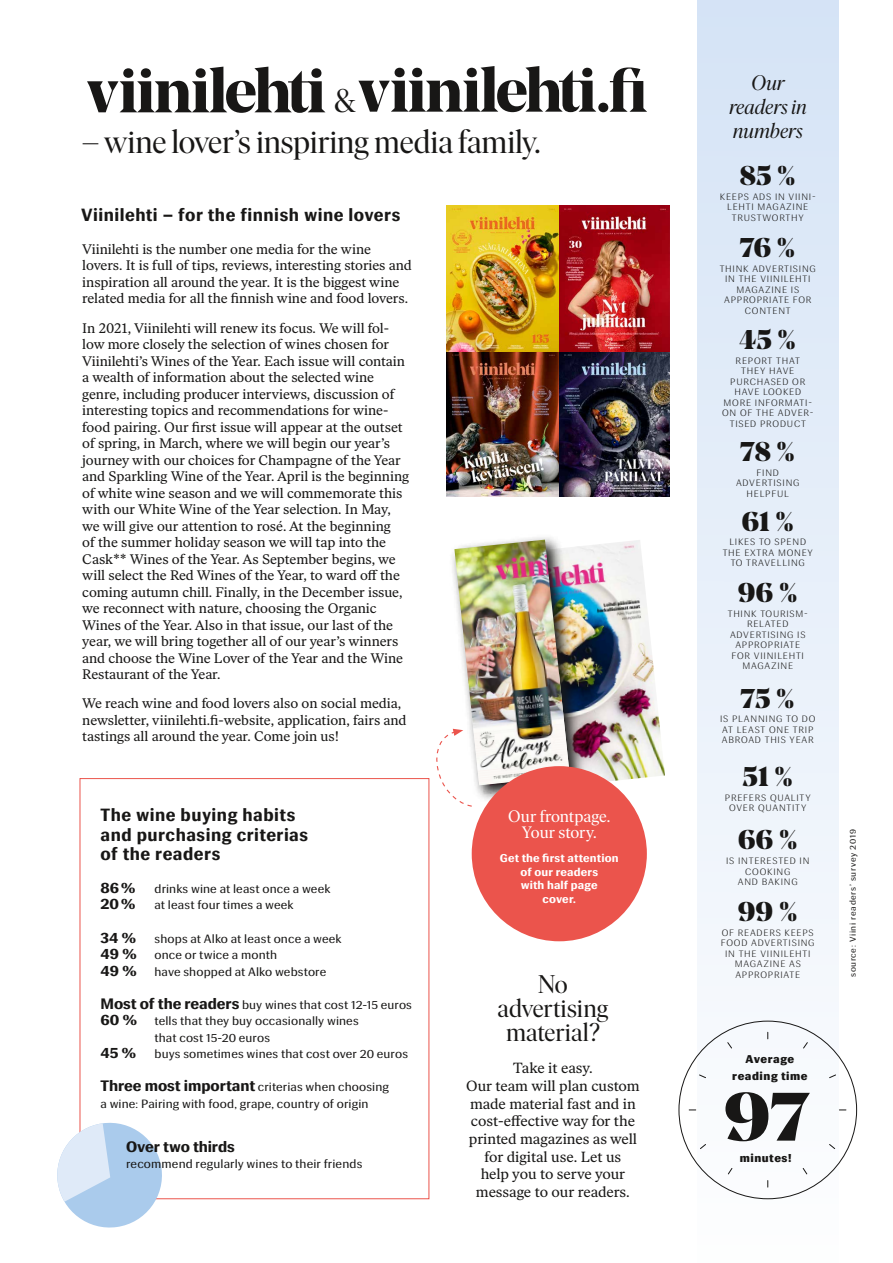
<style>
.page{position:relative;width:893px;height:1263px;background:#fff}
.page>*{position:absolute;margin:0;border:0;box-sizing:border-box;transform-origin:0 0}
.t1{font:900 67.95px "Noe Display";color:#181716;scale:1.05 1}
.t2{font:32.7px "Ivar Display";letter-spacing:-.005em;color:#181716}
.t3{font:900 27px "Noe Display";letter-spacing:-.015em;color:#181716}
.t4{font:25.5px/24px "Ivar Display";color:#181716;text-align:center}
.t5{font:italic 21px/24px "Ivar Display";letter-spacing:-.005em;color:#181716;text-align:center}
.t6{font:700 17.7px/19.5px "Siri";letter-spacing:.03em;color:#181716}
.t7{font:16.5px/16.5px "Ivar Headline";letter-spacing:-.005em;color:#fff;text-align:center}
.t8{font:700 15.15px "Siri";letter-spacing:-.005em;color:#181716;scale:1.06 1}
.t9{font:14.7px/17.7px "Ivar Text";letter-spacing:-.005em;color:#181716;text-align:center}
.t10{font:13.8px/16.5px "Ivar Text";letter-spacing:-.005em;color:#181716}
.t11{font:12px/16.5px "Siri";letter-spacing:.01em;color:#181716;scale:1.06 1}
.t12{font:700 11.25px/13.5px "Siri";letter-spacing:.015em;color:#fff;text-align:center;scale:1.06 1}
.t13{font:800 11.25px/16.5px "Siri";letter-spacing:.045em;color:#181716;text-align:center;scale:1.06 1}
.t14{font:300 9.3px/10.5px "Siri";letter-spacing:.08em;color:#181716;text-align:center;scale:1.05 1}
.t15{font:8.55px "Siri";letter-spacing:.07em;color:#181716;scale:1.05 1}
.s1{font-weight:700;font-size:15.15px}
</style>
<div class="page">
<img style="left:447px;top:206px;width:223px;height:291px">
<svg style="left:87px;top:67px;width:238px;height:46px"></svg>
<svg style="left:358px;top:66px;width:289px;height:46px"></svg>
<svg style="left:57px;top:1119px;width:108px;height:109px"></svg>
<div style="left:697px;top:0;width:141px;height:1263px;background:linear-gradient(to bottom,#d5e4f6,#fcfcfd)"></div>
<svg style="left:727px;top:1041px;width:6px;height:8px"></svg>
<svg style="left:699px;top:1143px;width:8px;height:7px"></svg>
<svg style="left:727px;top:1167px;width:6px;height:8px"></svg>
<svg style="left:698px;top:1074px;width:8px;height:5px"></svg>
<svg style="left:802px;top:1041px;width:6px;height:8px"></svg>
<svg style="left:828px;top:1143px;width:8px;height:7px"></svg>
<svg style="left:802px;top:1167px;width:6px;height:8px"></svg>
<svg style="left:829px;top:1074px;width:8px;height:5px"></svg>
<img style="left:587px;top:540px;width:78px;height:245px">
<img style="left:452px;top:537px;width:135px;height:233px">
<img style="left:454px;top:540px;width:116px;height:134px">
<div style="left:472px;top:766px;width:175px;height:175px;background:#eb544c;border-radius:50%"></div>
<img style="left:424px;top:674px;width:146px;height:133px">
<h2 class="t2" style="left:333px;top:83px;width:24px">&amp;</h2>
<h2 class="t2" style="left:82px;top:125px;width:460px">– wine lover’s inspiring media family.</h2>
<p class="t6" style="left:81px;top:205px;width:321px">Viinilehti – for the finnish wine lovers</p>
<p class="t10" style="left:82px;top:241px;width:331px">Viinilehti is the number one media for the wine lovers. It is full of tips, reviews, interesting stories and inspiration all around the year. It is the biggest wine related media for all the finnish wine and food lovers.</p>
<p class="t10" style="left:82px;top:320px;width:328px">In 2021, Viinilehti will renew its focus. We will fol&shy;low more closely the selection of wines chosen for Viinilehti’s Wines of the Year. Each issue will contain a wealth of information about the selected wine genre, including producer interviews, discussion of interesting topics and recommendations for wine&shy;food pairing. Our first issue will appear at the outset of spring, in March, where we will begin our year’s journey with our choices for Champagne of the Year and Sparkling Wine of the Year. April is the beginning of white wine season and we will commemorate this with our White Wine of the Year selection. In May, we will give our attention to rosé. At the beginning<br>of the summer holiday season we will tap into the Cask** Wines of the Year. As September begins, we will select the Red Wines of the Year, to ward off the coming autumn chill. Finally, in the December issue, we reconnect with nature, choosing the Organic Wines of the Year. Also in that issue, our last of the year, we will bring together all of our year’s winners and choose the Wine Lover of the Year and the Wine Restaurant of the Year.</p>
<p class="t10" style="left:82px;top:695px;width:326px">We reach wine and food lovers also on social media, newsletter, viinilehti.fi-website, application, fairs and tastings all around the year. Come join us!</p>
<p class="t6" style="left:101px;top:805px;width:209px">The wine buying habits and purchasing criterias of the readers</p>
<p class="t8" style="left:101px;top:879px;width:35px">86%</p>
<p class="t11" style="left:155px;top:881px;width:167px">drinks wine at least once a week</p>
<p class="t8" style="left:101px;top:895px;width:35px">20%</p>
<p class="t11" style="left:155px;top:897px;width:133px">at least four times a week</p>
<p class="t11" style="left:101px;top:930px;width:229px"><span class="s1">34 %</span> shops at Alko at least once a week<br><span class="s1">49 %</span> once or twice a month<br><span class="s1">49 %</span> have shopped at Alko webstore</p>
<p class="t11" style="left:101px;top:996px;width:295px"><span class="s1">Most of the readers</span> buy wines that cost 12-15 euros</p>
<p class="t11" style="left:101px;top:1013px;width:245px"><span class="s1">60 %</span> tells that they buy occasionally wines</p>
<p class="t11" style="left:155px;top:1029px;width:110px">that cost 15-20 euros</p>
<p class="t11" style="left:101px;top:1046px;width:292px"><span class="s1">45 %</span> buys sometimes wines that cost over 20 euros</p>
<p class="t11" style="left:101px;top:1079px;width:274px"><span class="s1">Three most important</span> criterias when choosing a wine: Pairing with food, grape, country of origin</p>
<p class="t8" style="left:126px;top:1138px;width:104px">Over two thirds</p>
<p class="t11" style="left:126px;top:1156px;width:224px">recommend regularly wines to their friends</p>
<p class="t7" style="left:508px;top:808px;width:104px">Our frontpage.<br>Your story.</p>
<p class="t12" style="left:500px;top:852px;width:114px">Get the first attention of our readers<br>with half page<br>cover.</p>
<h3 class="t4" style="left:498px;top:973px;width:112px">No advertising material?</h3>
<p class="t9" style="left:466px;top:1059px;width:175px">Take it easy.<br>Our team will plan custom made material fast and in cost-effective way for the printed magazines as well for digital use. Let us<br>help you to serve your message to our readers.</p>
<h3 class="t5" style="left:729px;top:71px;width:79px">Our readers in numbers</h3>
<h3 class="t3" style="left:740px;top:158px;width:58px">85 %</h3>
<p class="t14" style="left:720px;top:191px;width:93px">KEEPS ADS IN VIINI-<br>LEHTI MAGAZINE<br>TRUSTWORTHY</p>
<h3 class="t3" style="left:740px;top:230px;width:57px">76 %</h3>
<p class="t14" style="left:720px;top:263px;width:93px">THINK ADVERTISING<br>IN THE VIINILEHTI<br>MAGAZINE IS<br>APPROPRIATE FOR<br>CONTENT</p>
<h3 class="t3" style="left:739px;top:322px;width:58px">45 %</h3>
<p class="t14" style="left:722px;top:356px;width:88px">REPORT THAT<br>THEY HAVE<br>PURCHASED OR<br>HAVE LOOKED<br>MORE INFORMATI-<br>ON OF THE ADVER-<br>TISED PRODUCT</p>
<h3 class="t3" style="left:740px;top:434px;width:57px">78 %</h3>
<p class="t14" style="left:736px;top:467px;width:62px">FIND<br>ADVERTISING<br>HELPFUL</p>
<h3 class="t3" style="left:741px;top:503px;width:54px">61 %</h3>
<p class="t14" style="left:723px;top:537px;width:87px">LIKES TO SPEND<br>THE EXTRA MONEY<br>TO TRAVELLING</p>
<h3 class="t3" style="left:738px;top:575px;width:62px">96 %</h3>
<p class="t14" style="left:728px;top:608px;width:78px">THINK TOURISM-<br>RELATED<br>ADVERTISING IS<br>APPROPRIATE<br>FOR VIINILEHTI<br>MAGAZINE</p>
<h3 class="t3" style="left:741px;top:680px;width:56px">75 %</h3>
<p class="t14" style="left:720px;top:714px;width:92px;text-align:left">IS PLANNING TO DO<br>AT LEAST ONE TRIP<br>ABROAD THIS YEAR</p>
<h3 class="t3" style="left:742px;top:759px;width:53px">51 %</h3>
<p class="t14" style="left:725px;top:792px;width:83px">PREFERS QUALITY<br>OVER QUANTITY</p>
<h3 class="t3" style="left:738px;top:822px;width:62px">66 %</h3>
<p class="t14" style="left:726px;top:856px;width:81px">IS INTERESTED IN<br>COOKING<br>AND BAKING</p>
<h3 class="t3" style="left:738px;top:894px;width:62px">99 %</h3>
<p class="t14" style="left:721px;top:927px;width:91px">OF READERS KEEPS<br>FOOD ADVERTISING<br>IN THE VIINILEHTI<br>MAGAZINE AS<br>APPROPRIATE</p>
<p class="t13" style="left:732px;top:1051px;width:73px">Average reading time</p>
<h1 class="t1" style="left:724px;top:1072px;width:83px">97</h1>
<p class="t13" style="left:740px;top:1150px;width:50px">minutes!</p>
<p class="t15" style="left:848px;top:977px;width:142px;rotate:-90deg">source: Viini readers’ survey 2019</p>
</div>
